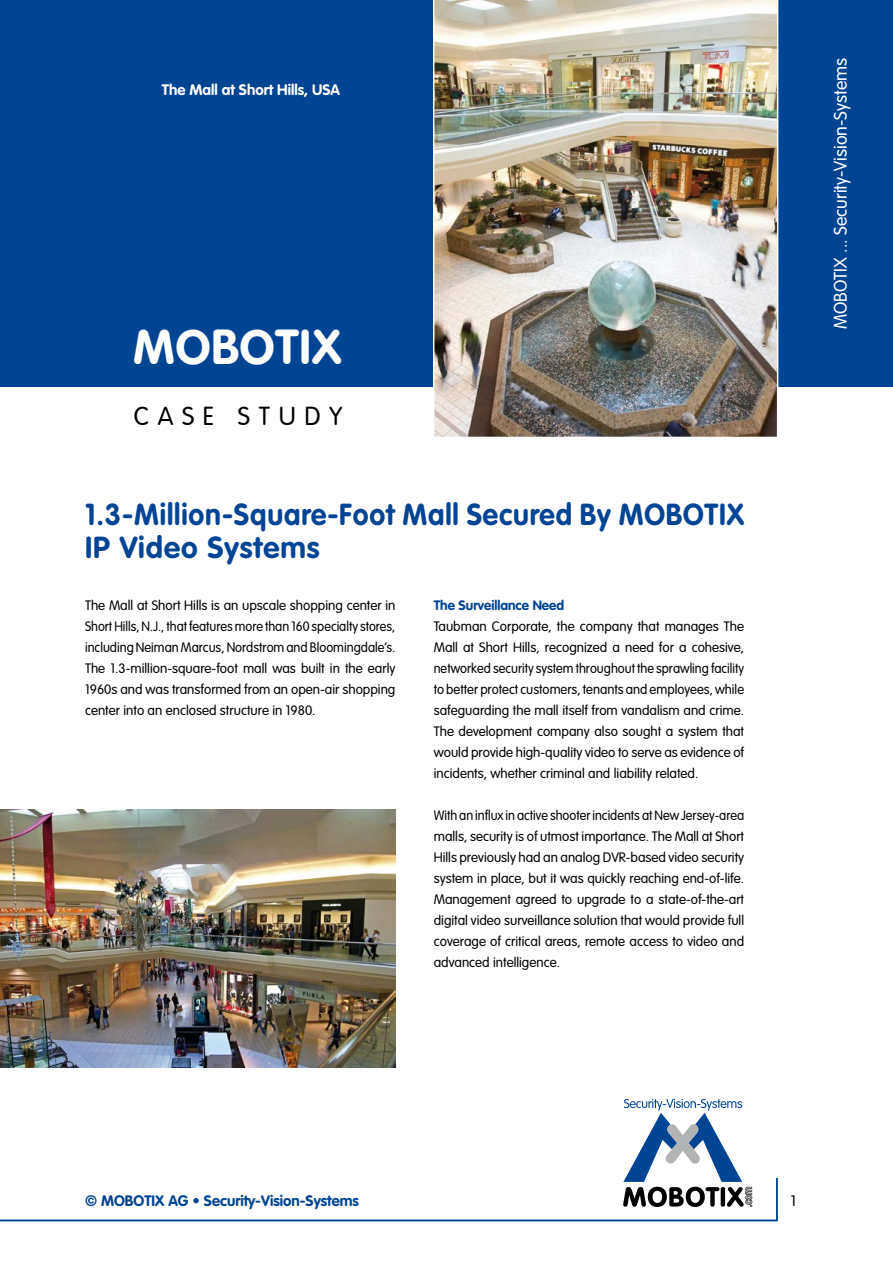
<style>
.page{position:relative;width:893px;height:1263px;background:#fff}
.page>*{position:absolute;margin:0;border:0;box-sizing:border-box;transform-origin:0 0}
.t1{font:700 48px "VAG Rounded LTRUS";letter-spacing:.02em;color:#fff}
.t2{font:700 30px/33px "VAG Rounded LT Pro";letter-spacing:.03em;color:#004494;scale:.95 1}
.t3{font:300 25.5px "VAG Rounded LTRUS";color:#000}
.t4{font:300 18px "VAG Rounded LT Pro";color:#fff}
.t5{font:700 15px "VAG Rounded LT Pro";color:#004494}
.t6{font:700 15px "VAG Rounded LT Pro";color:#fff}
.t7{font:300 15px "VAG Rounded LT Pro";color:#000}
.t8{font:300 13.5px/21px "VAG Rounded LT Pro";color:#000;text-align:justify}
.t9{font:300 13.5px/21px "VAG Rounded LT Pro";color:#000;text-align:justify;scale:.95 1}
.t10{font:700 13.5px "VAG Rounded LT Pro";color:#004494}
</style>
<div class="page">
<div style="left:0;top:0;width:893px;height:387px;background:#004494"></div>
<svg style="left:0;top:1099px;width:778px;height:123px"></svg>
<img style="left:433px;top:0;width:345px;height:437px">
<img style="left:0;top:809px;width:395px;height:259px">
<p class="t6" style="left:162px;top:80px;width:179px">The Mall at Short Hills, USA</p>
<h1 class="t1" style="left:133px;top:319px;width:210px">MOBOTIX</h1>
<h3 class="t3" style="left:134px;top:401px;width:210px">C A S E S T U D Y</h3>
<h2 class="t2" style="left:85px;top:498px;width:695px">1.3-Million-Square-Foot Mall Secured By MOBOTIX<br>IP Video Systems</h2>
<p class="t8" style="left:85px;top:595px;width:312px">The Mall at Short Hills is an upscale shopping center in Short Hills, N.J., that features more than 160 specialty stores, including Neiman Marcus, Nordstrom and Bloomingdale’s.<br>The 1.3-million-square-foot mall was built in the early 1960s and was transformed from an open-air shopping center into an enclosed structure in 1980.</p>
<p class="t10" style="left:434px;top:596px;width:132px">The Surveillance Need</p>
<p class="t8" style="left:434px;top:616px;width:312px">Taubman Corporate, the company that manages The Mall at Short Hills, recognized a need for a cohesive, networked security system throughout the sprawling facility to better protect customers, tenants and employees, while safeguarding the mall itself from vandalism and crime.<br>The development company also sought a system that would provide high-quality video to serve as evidence of incidents, whether criminal and liability related.</p>
<p class="t9" style="left:434px;top:805px;width:328px">With an influx in active shooter incidents at New Jersey-area malls, security is of utmost importance. The Mall at Short Hills previously had an analog DVR-based video security system in place, but it was quickly reaching end-of-life.<br>Management agreed to upgrade to a state-of-the-art digital video surveillance solution that would provide full coverage of critical areas, remote access to video and advanced intelligence.</p>
<h3 class="t4" style="left:830px;top:329px;width:273px;rotate:-90deg">MOBOTIX ... Security-Vision-Systems</h3>
<p class="t5" style="left:85px;top:1191px;width:275px">© MOBOTIX AG • Security-Vision-Systems</p>
<p class="t7" style="left:791px;top:1192px;width:7px">1</p>
</div>
